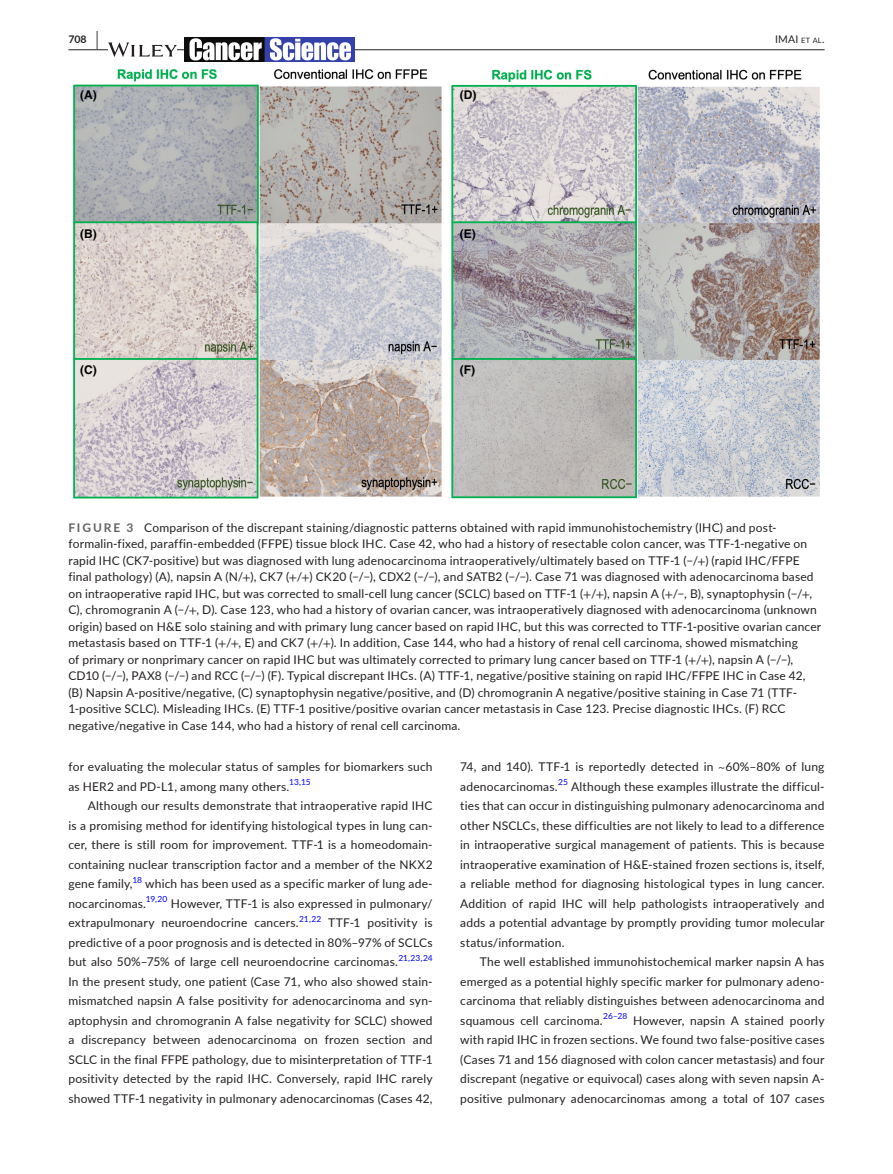
<style>
.page{position:relative;width:893px;height:1174px;background:#fff}
.page>*{position:absolute;margin:0;border:0;box-sizing:border-box;transform-origin:0 0}
.t1{font:12px/19.5px "Lato";letter-spacing:.015em;color:#231f20}
.t2{font:700 12px "Helvetica";color:#000}
.t3{font:10.5px "Lato";color:#231f20}
.t4{font:700 10.5px "Lato";color:#231f20}
.t5{font:8.4px "Lato";color:#00f}
.s1{font-size:19.5px}
.s2{font-size:7.35px}
.s3{font-weight:700;color:#636366}
.s4{font-family:"STIX"}
</style>
<div class="page">
<hr style="left:68px;top:49px;width:756px;height:1px;background:#231f20">
<svg style="left:108px;top:42px;width:69px;height:15px"></svg>
<img style="left:185px;top:38px;width:170px;height:24px">
<img style="left:73px;top:69px;width:747px;height:430px">
<p class="t4" style="left:68px;top:31px;width:31px">708 <span class="s1">|</span></p>
<p class="t3" style="left:775px;top:31px;width:51px">IMAI <span class="s2">et al</span>.</p>
<p class="t2" style="left:80px;top:87px;width:18px">(A)</p>
<p class="t2" style="left:460px;top:87px;width:18px">(D)</p>
<p class="t2" style="left:80px;top:226px;width:18px">(B)</p>
<p class="t2" style="left:460px;top:226px;width:17px">(E)</p>
<p class="t2" style="left:80px;top:363px;width:18px">(C)</p>
<p class="t2" style="left:460px;top:363px;width:17px">(F)</p>
<p class="t1" style="left:68px;top:518px;width:754px;line-height:16.5px"><span class="s3">FIGURE 3</span> Comparison of the discrepant staining/diagnostic patterns obtained with rapid immunohistochemistry (IHC) and post&shy;formalin-fixed, paraffin-embedded (FFPE) tissue block IHC. Case 42, who had a history of resectable colon cancer, was TTF-1-negative on rapid IHC (CK7-positive) but was diagnosed with lung adenocarcinoma intraoperatively/ultimately based on TTF-1 (−/<span class="s4">+</span>) (rapid IHC/FFPE final pathology) (A), napsin A (N/<span class="s4">+</span>), CK7 (<span class="s4">+</span>/<span class="s4">+</span>) CK20 (−/−), CDX2 (−/−), and SATB2 (−/−). Case 71 was diagnosed with adenocarcinoma based on intraoperative rapid IHC, but was corrected to small-cell lung cancer (SCLC) based on TTF-1 (<span class="s4">+</span>/<span class="s4">+</span>), napsin A (<span class="s4">+</span>/−, B), synaptophysin (−/<span class="s4">+</span>, C), chromogranin A (−/<span class="s4">+</span>, D). Case 123, who had a history of ovarian cancer, was intraoperatively diagnosed with adenocarcinoma (unknown origin) based on H&amp;E solo staining and with primary lung cancer based on rapid IHC, but this was corrected to TTF-1-positive ovarian cancer metastasis based on TTF-1 (<span class="s4">+</span>/<span class="s4">+</span>, E) and CK7 (<span class="s4">+</span>/<span class="s4">+</span>). In addition, Case 144, who had a history of renal cell carcinoma, showed mismatching<br>of primary or nonprimary cancer on rapid IHC but was ultimately corrected to primary lung cancer based on TTF-1 (<span class="s4">+</span>/<span class="s4">+</span>), napsin A (−/−), CD10 (−/−), PAX8 (−/−) and RCC (−/−) (F). Typical discrepant IHCs. (A) TTF-1, negative/positive staining on rapid IHC/FFPE IHC in Case 42, (B) Napsin A-positive/negative, (C) synaptophysin negative/positive, and (D) chromogranin A negative/positive staining in Case 71 (TTF-1-positive SCLC). Misleading IHCs. (E) TTF-1 positive/positive ovarian cancer metastasis in Case 123. Precise diagnostic IHCs. (F) RCC negative/negative in Case 144, who had a history of renal cell carcinoma.</p>
<p class="t1" style="left:68px;top:756px;width:366px">for evaluating the molecular status of samples for biomarkers such as HER2 and PD-L1, among many others.</p>
<p class="t5" style="left:289px;top:776px;width:23px">13,15</p>
<p class="t1" style="left:68px;top:795px;width:366px;text-align:justify;text-indent:20px">Although our results demonstrate that intraoperative rapid IHC is a promising method for identifying histological types in lung can&shy;cer, there is still room for improvement. TTF-1 is a homeodomain&shy;containing nuclear transcription factor and a member of the NKX2 gene family,</p>
<p class="t5" style="left:132px;top:874px;width:11px">18</p>
<p class="t1" style="left:68px;top:873px;width:366px;text-indent:77px">which has been used as a specific marker of lung ade&shy;nocarcinomas.</p>
<p class="t5" style="left:146px;top:893px;width:23px">19,20</p>
<p class="t1" style="left:68px;top:893px;width:366px;text-indent:102px">However, TTF-1 is also expressed in pulmonary/ extrapulmonary neuroendocrine cancers.</p>
<p class="t5" style="left:299px;top:913px;width:24px">21,22</p>
<p class="t1" style="left:68px;top:912px;width:366px;text-align:justify;text-indent:260px">TTF-1 positivity is predictive of a poor prognosis and is detected in 80%–97% of SCLCs but also 50%–75% of large cell neuroendocrine carcinomas.</p>
<p class="t5" style="left:398px;top:952px;width:36px">21,23,24</p>
<p class="t1" style="left:68px;top:971px;width:366px;text-align:justify">In the present study, one patient (Case 71, who also showed stain&shy;mismatched napsin A false positivity for adenocarcinoma and syn&shy;aptophysin and chromogranin A false negativity for SCLC) showed a discrepancy between adenocarcinoma on frozen section and SCLC in the final FFPE pathology, due to misinterpretation of TTF-1 positivity detected by the rapid IHC. Conversely, rapid IHC rarely showed TTF-1 negativity in pulmonary adenocarcinomas (Cases 42,</p>
<p class="t1" style="left:460px;top:756px;width:366px">74, and 140). TTF-1 is reportedly detected in <span class="s4">~</span>60%–80% of lung adenocarcinomas.</p>
<p class="t5" style="left:558px;top:776px;width:11px">25</p>
<p class="t1" style="left:460px;top:776px;width:366px;text-align:justify;text-indent:111px">Although these examples illustrate the difficul&shy;ties that can occur in distinguishing pulmonary adenocarcinoma and other NSCLCs, these difficulties are not likely to lead to a difference in intraoperative surgical management of patients. This is because intraoperative examination of H&amp;E-stained frozen sections is, itself, a reliable method for diagnosing histological types in lung cancer.<br>Addition of rapid IHC will help pathologists intraoperatively and adds a potential advantage by promptly providing tumor molecular status/information.</p>
<p class="t1" style="left:460px;top:951px;width:366px;text-align:justify;text-indent:20px">The well established immunohistochemical marker napsin A has emerged as a potential highly specific marker for pulmonary adeno&shy;carcinoma that reliably distinguishes between adenocarcinoma and squamous cell carcinoma.<sup>26–28</sup> However, napsin A stained poorly with rapid IHC in frozen sections. We found two false-positive cases (Cases 71 and 156 diagnosed with colon cancer metastasis) and four discrepant (negative or equivocal) cases along with seven napsin A&shy;positive pulmonary adenocarcinomas among a total of 107 cases</p>
</div>
